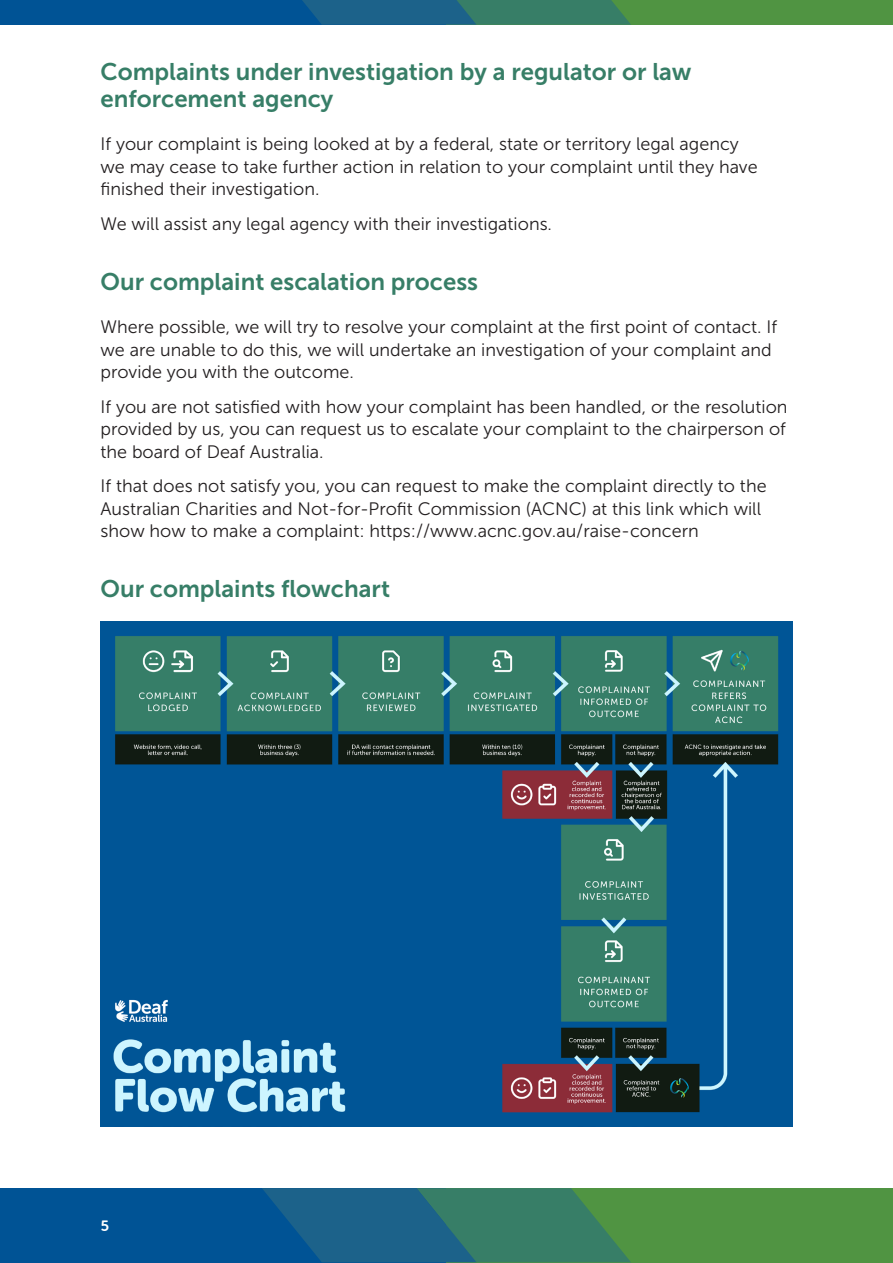
<style>
.page{position:relative;width:893px;height:1263px;background:#fff}
.page>*{position:absolute;margin:0;border:0;box-sizing:border-box;transform-origin:0 0}
.t1{font:24px/27px "Museo Sans 700";color:#377e67}
.t2{font:18px/22.5px "Museo Sans 300";color:#231f20}
.t3{font:15px "Museo Sans Rounded 700";color:#fff}
</style>
<div class="page">
<div style="left:0;top:1188px;width:484px;height:74px;background:#005395"></div>
<div style="left:446px;top:1188px;width:447px;height:74px;background:#509442"></div>
<svg style="left:262px;top:1188px;width:369px;height:74px"></svg>
<div style="left:0;top:0;width:484px;height:25px;background:#005395"></div>
<div style="left:446px;top:0;width:447px;height:25px;background:#509442"></div>
<svg style="left:302px;top:0;width:329px;height:25px;background:#297077"></svg>
<img style="left:101px;top:621px;width:692px;height:505px">
<h1 class="t1" style="left:100px;top:58px;width:593px">Complaints under investigation by a regulator or law enforcement agency</h1>
<p class="t2" style="left:100px;top:133px;width:659px">If your complaint is being looked at by a federal, state or territory legal agency we may cease to take further action in relation to your complaint until they have fnished their investigation.</p>
<p class="t2" style="left:100px;top:212px;width:453px">We will assist any legal agency with their investigations.</p>
<h1 class="t1" style="left:100px;top:268px;width:379px">Our complaint escalation process</h1>
<p class="t2" style="left:100px;top:316px;width:678px">Where possible, we will try to resolve your complaint at the frst point of contact. If we are unable to do this, we will undertake an investigation of your complaint and provide you with the outcome.</p>
<p class="t2" style="left:100px;top:395px;width:688px;text-align:justify">If you are not satisfed with how your complaint has been handled, or the resolution provided by us, you can request us to escalate your complaint to the chairperson of the board of Deaf Australia.</p>
<p class="t2" style="left:100px;top:475px;width:668px">If that does not satisfy you, you can request to make the complaint directly to the<br>Australian Charities and Not-for-Proft Commission (ACNC) at this link which will show how to make a complaint: https://www.acnc.gov.au/raise-concern</p>
<h1 class="t1" style="left:100px;top:575px;width:291px">Our complaints fowchart</h1>
<p class="t3" style="left:101px;top:1217px;width:10px">5</p>
</div>
